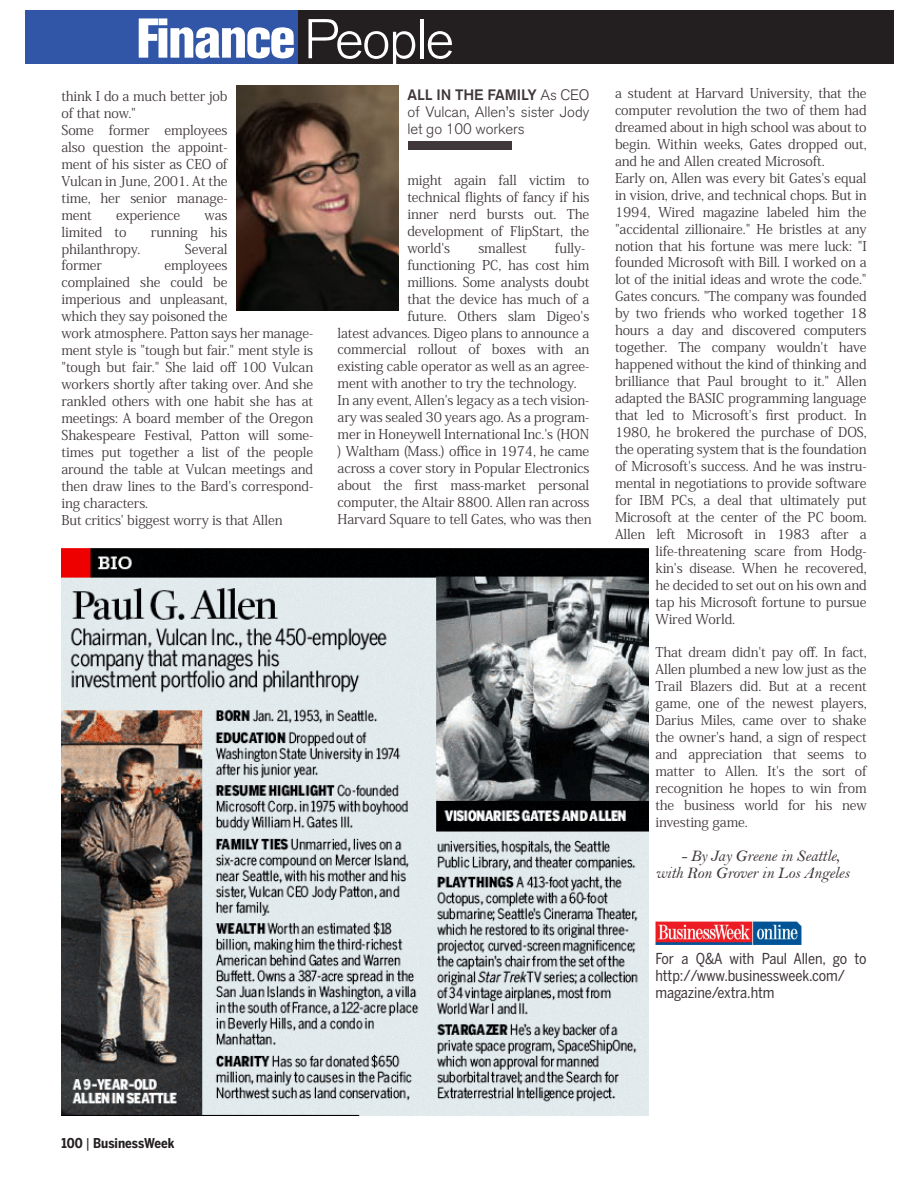
<style>
.page{position:relative;width:918px;height:1188px;background:#fff}
.page>*{position:absolute;margin:0;border:0;box-sizing:border-box;transform-origin:0 0}
.t1{font:800 condensed 55.5px "Akzidenz Grotesk BQ";letter-spacing:-.035em;color:#fff}
.t2{font:16.5px/17.1px "Bell MT Italic";letter-spacing:-.015em;color:#40373a}
.t3{font:15px/17.1px "Benton Sans Cond";letter-spacing:-.005em;color:#40373a}
.t4{font:300 15px/17.1px "Akzidenz Grotesk BQ";letter-spacing:-.005em;color:#40373a;text-align:justify}
.t5{font:13.5px/17px "Koz Min Pro";letter-spacing:-.01em;color:#40373a;text-align:justify}
.t6{font:700 13.5px "Benton Sans Cond";color:#231f20}
.s1{font-weight:300;font-stretch:normal}
.s2{font-weight:500}
.s3{font-weight:400}
</style>
<div class="page">
<div style="left:25px;top:10px;width:273px;height:54px;background:#3156a7"></div>
<div style="left:298px;top:10px;width:596px;height:54px;background:#231f20"></div>
<div style="left:408px;top:141px;width:104px;height:9px;background:#40373a"></div>
<img style="left:62px;top:548px;width:586px;height:567px">
<img style="left:655px;top:921px;width:147px;height:24px">
<img style="left:236px;top:86px;width:162px;height:225px">
<h1 class="t1" style="left:136px;top:6px;width:320px">Finance <span class="s1">People</span></h1>
<p class="t5" style="left:62px;top:87px;width:168px;text-align:left">think I do a much better job of that now."<br>Some former employees also question the appoint&shy;ment of his sister as CEO of<br>Vulcan in June, 2001. At the time, her senior manage&shy;ment</p>
<p class="t5" style="left:116px;top:206px;width:66px">experience</p>
<p class="t5" style="left:205px;top:206px;width:24px">was</p>
<p class="t5" style="left:62px;top:223px;width:66px">limited to</p>
<p class="t5" style="left:151px;top:223px;width:78px">running his</p>
<p class="t5" style="left:62px;top:240px;width:81px">philanthropy.</p>
<p class="t5" style="left:185px;top:240px;width:44px">Several</p>
<p class="t5" style="left:62px;top:257px;width:42px">former</p>
<p class="t5" style="left:62px;top:257px;width:253px;text-align:left;text-indent:103px">employees<br>complained she could be<br>imperious and unpleasant,<br>which they say poisoned the<br>work atmosphere. Patton says her manage&shy;ment style is "tough but fair." ment style is "tough but fair." She laid off 100 Vulcan workers shortly after taking over. And she rankled others with one habit she has at meetings: A board member of the Oregon Shakespeare Festival, Patton will some&shy;times put together a list of the people around the table at Vulcan meetings and then draw lines to the Bard's correspond&shy;ing characters.<br>But critics' biggest worry is that Allen</p>
<p class="t4" style="left:407px;top:86px;width:183px"><span class="s2">ALL IN THE FAMILY</span> As CEO of Vulcan, Allen’s sister Jody let go 100 workers</p>
<p class="t5" style="left:407px;top:171px;width:183px">might again fall victim to technical flights of fancy if his inner nerd bursts out. The development of FlipStart, the world's</p>
<p class="t5" style="left:478px;top:239px;width:50px">smallest</p>
<p class="t5" style="left:555px;top:239px;width:32px">fully-</p>
<p class="t5" style="left:407px;top:256px;width:183px">functioning PC, has cost him</p>
<p class="t5" style="left:407px;top:273px;width:183px">millions. Some analysts doubt</p>
<p class="t5" style="left:407px;top:290px;width:183px">that the device has much of a</p>
<p class="t5" style="left:407px;top:307px;width:183px">future. Others slam Digeo's</p>
<p class="t5" style="left:338px;top:324px;width:253px">latest advances. Digeo plans to announce a</p>
<p class="t5" style="left:338px;top:341px;width:253px">commercial rollout of boxes with an</p>
<p class="t5" style="left:338px;top:358px;width:253px">existing cable operator as well as an agree-</p>
<p class="t5" style="left:338px;top:375px;width:241px">ment with another to try the technology.</p>
<p class="t5" style="left:338px;top:391px;width:253px">In any event, Allen's legacy as a tech vision-</p>
<p class="t5" style="left:338px;top:408px;width:253px">ary was sealed 30 years ago. As a program-</p>
<p class="t5" style="left:338px;top:425px;width:253px">mer in Honeywell International Inc.'s (HON</p>
<p class="t5" style="left:338px;top:442px;width:253px">) Waltham (Mass.) office in 1974, he came</p>
<p class="t5" style="left:338px;top:459px;width:253px">across a cover story in Popular Electronics</p>
<p class="t5" style="left:338px;top:476px;width:253px">about the first mass-market personal</p>
<p class="t5" style="left:338px;top:493px;width:253px">computer, the Altair 8800. Allen ran across</p>
<p class="t5" style="left:338px;top:510px;width:256px">Harvard Square to tell Gates, who was then</p>
<p class="t5" style="left:615px;top:84px;width:253px">a student at Harvard University, that the</p>
<p class="t5" style="left:615px;top:101px;width:253px">computer revolution the two of them had</p>
<p class="t5" style="left:615px;top:118px;width:253px">dreamed about in high school was about to</p>
<p class="t5" style="left:615px;top:135px;width:253px">begin. Within weeks, Gates dropped out,</p>
<p class="t5" style="left:615px;top:152px;width:211px">and he and Allen created Microsoft.</p>
<p class="t5" style="left:615px;top:169px;width:253px">Early on, Allen was every bit Gates's equal</p>
<p class="t5" style="left:615px;top:186px;width:253px">in vision, drive, and technical chops. But in</p>
<p class="t5" style="left:615px;top:203px;width:253px">1994, Wired magazine labeled him the</p>
<p class="t5" style="left:615px;top:220px;width:253px">"accidental zillionaire." He bristles at any</p>
<p class="t5" style="left:615px;top:237px;width:253px">notion that his fortune was mere luck: "I</p>
<p class="t5" style="left:615px;top:254px;width:253px">founded Microsoft with Bill. I worked on a</p>
<p class="t5" style="left:615px;top:271px;width:253px">lot of the initial ideas and wrote the code."</p>
<p class="t5" style="left:615px;top:287px;width:253px">Gates concurs. "The company was founded</p>
<p class="t5" style="left:615px;top:304px;width:253px">by two friends who worked together 18</p>
<p class="t5" style="left:615px;top:321px;width:253px">hours a day and discovered computers</p>
<p class="t5" style="left:615px;top:338px;width:253px">together. The company wouldn't have</p>
<p class="t5" style="left:615px;top:355px;width:253px">happened without the kind of thinking and</p>
<p class="t5" style="left:615px;top:372px;width:253px">brilliance that Paul brought to it." Allen</p>
<p class="t5" style="left:615px;top:389px;width:253px">adapted the BASIC programming language</p>
<p class="t5" style="left:615px;top:406px;width:253px">that led to Microsoft's first product. In</p>
<p class="t5" style="left:615px;top:423px;width:253px">1980, he brokered the purchase of DOS,</p>
<p class="t5" style="left:615px;top:440px;width:253px">the operating system that is the foundation</p>
<p class="t5" style="left:615px;top:457px;width:253px">of Microsoft's success. And he was instru-</p>
<p class="t5" style="left:615px;top:474px;width:253px">mental in negotiations to provide software</p>
<p class="t5" style="left:615px;top:491px;width:253px">for IBM PCs, a deal that ultimately put</p>
<p class="t5" style="left:615px;top:508px;width:253px">Microsoft at the center of the PC boom.</p>
<p class="t5" style="left:615px;top:525px;width:253px">Allen left Microsoft in 1983 after a</p>
<p class="t5" style="left:656px;top:542px;width:213px">life-threatening scare from Hodg-</p>
<p class="t5" style="left:656px;top:559px;width:213px">kin's disease. When he recovered,</p>
<p class="t5" style="left:656px;top:576px;width:213px">he decided to set out on his own and</p>
<p class="t5" style="left:656px;top:593px;width:213px">tap his Microsoft fortune to pursue</p>
<p class="t5" style="left:656px;top:610px;width:81px">Wired World.</p>
<p class="t5" style="left:656px;top:644px;width:213px">That dream didn't pay off. In fact, Allen plumbed a new low just as the Trail Blazers did. But at a recent game, one of the newest players, Darius Miles, came over to shake the owner's hand, a sign of respect and appreciation that seems to matter to Allen. It's the sort of recognition he hopes to win from the business world for his new investing game.</p>
<p class="t2" style="left:656px;top:847px;width:195px;text-indent:25px">- By Jay Greene in Seattle, with Ron Grover in Los Angeles</p>
<p class="t3" style="left:656px;top:949px;width:213px">For a Q&amp;A with Paul Allen, go to http://www.businessweek.com/ magazine/extra.htm</p>
<p class="t6" style="left:62px;top:1135px;width:115px">100 <span class="s3">|</span> BusinessWeek</p>
</div>
